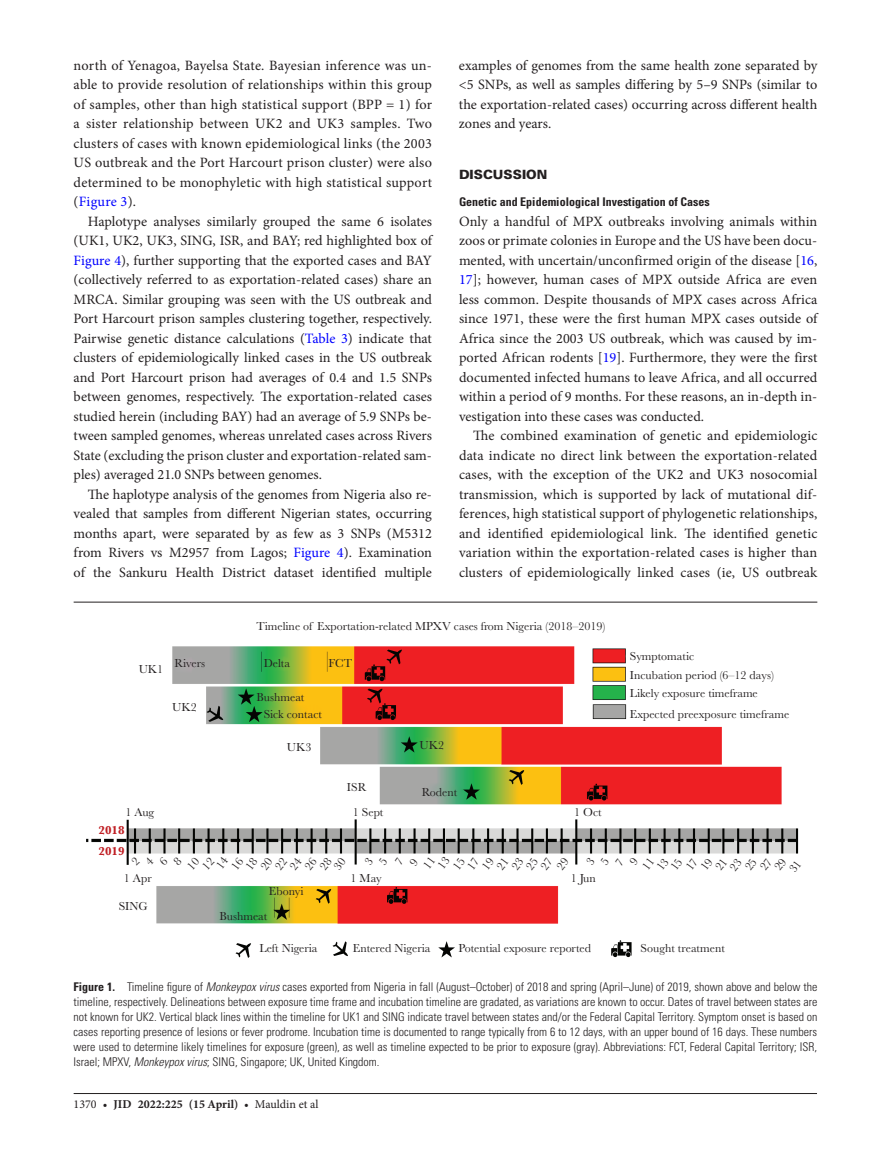
<style>
.page{position:relative;width:891px;height:1174px;background:#fff}
.page>*{position:absolute;margin:0;border:0;box-sizing:border-box;transform-origin:0 0}
.t1{font:14.25px/19.5px "Minion Pro";letter-spacing:.005em;color:#231f20;text-align:justify}
.t2{font:900 12.75px "Univers LT Std";color:#231f20}
.t3{font:300 condensed 12px/15px "Univers LT Std";color:#231f20;text-align:justify}
.t4{font:12px/18.1px "Baskerville MT Std";color:#231f20}
.t5{font:700 condensed 12px "Univers LT Std";color:#231f20}
.t6{font:700 12px "Minion Pro";color:#231f20}
.t7{font:700 12px/21.3px "Baskerville MT Std";color:#c02025}
.s1{color:#00f}
.s2{font-weight:700}
.s3{font-style:italic}
.s4{font-weight:400}
</style>
<div class="page">
<hr style="left:74px;top:1093px;width:743px;height:1px;background:#231f20">
<hr style="left:74px;top:602px;width:743px;height:1px;background:#231f20">
<img style="left:87px;top:646px;width:712px;height:312px">
<svg style="left:131px;top:856px;width:51px;height:9px"></svg>
<svg style="left:246px;top:857px;width:100px;height:14px"></svg>
<svg style="left:364px;top:857px;width:9px;height:8px"></svg>
<svg style="left:379px;top:857px;width:9px;height:8px"></svg>
<svg style="left:395px;top:857px;width:40px;height:11px"></svg>
<svg style="left:467px;top:857px;width:102px;height:14px"></svg>
<svg style="left:586px;top:857px;width:68px;height:13px"></svg>
<svg style="left:686px;top:858px;width:113px;height:15px"></svg>
<p class="t1" style="left:74px;top:55px;width:360px">north of Yenagoa, Bayelsa State. Bayesian inference was un&shy;able to provide resolution of relationships within this group of samples, other than high statistical support (BPP = 1) for a sister relationship between UK2 and UK3 samples. Two clusters of cases with known epidemiological links (the 2003<br>US outbreak and the Port Harcourt prison cluster) were also determined to be monophyletic with high statistical support (<span class="s1">Figure 3</span>).</p>
<p class="t1" style="left:74px;top:211px;width:360px;text-indent:14px">Haplotype analyses similarly grouped the same 6 isolates (UK1, UK2, UK3, SING, ISR, and BAY; red highlighted box of <span class="s1">Figure 4</span>), further supporting that the exported cases and BAY (collectively referred to as exportation-related cases) share an MRCA. Similar grouping was seen with the US outbreak and Port Harcourt prison samples clustering together, respectively.<br>Pairwise genetic distance calculations (<span class="s1">Table 3</span>) indicate that clusters of epidemiologically linked cases in the US outbreak and Port Harcourt prison had averages of 0.4 and 1.5 SNPs between genomes, respectively. The exportation-related cases studied herein (including BAY) had an average of 5.9 SNPs be&shy;tween sampled genomes, whereas unrelated cases across Rivers State (excluding the prison cluster and exportation-related sam&shy;ples) averaged 21.0 SNPs between genomes.</p>
<p class="t1" style="left:74px;top:484px;width:360px;text-indent:14px">The haplotype analysis of the genomes from Nigeria also re&shy;vealed that samples from different Nigerian states, occurring months apart, were separated by as few as 3 SNPs (M5312 from Rivers vs M2957 from Lagos; <span class="s1">Figure 4</span>). Examination of the Sankuru Health District dataset identified multiple</p>
<p class="t1" style="left:459px;top:55px;width:360px">examples of genomes from the same health zone separated by &lt;5 SNPs, as well as samples differing by 5–9 SNPs (similar to the exportation-related cases) occurring across different health zones and years.</p>
<p class="t2" style="left:459px;top:167px;width:90px">DISCUSSION</p>
<p class="t5" style="left:459px;top:195px;width:252px">Genetic and Epidemiological Investigation of Cases</p>
<p class="t1" style="left:459px;top:211px;width:360px">Only a handful of MPX outbreaks involving animals within zoos or primate colonies in Europe and the US have been docu&shy;mented, with uncertain/unconfirmed origin of the disease [<span class="s1">16</span>, <span class="s1">17</span>]; however, human cases of MPX outside Africa are even less common. Despite thousands of MPX cases across Africa since 1971, these were the first human MPX cases outside of Africa since the 2003 US outbreak, which was caused by im&shy;ported African rodents [<span class="s1">19</span>]. Furthermore, they were the first documented infected humans to leave Africa, and all occurred within a period of 9 months. For these reasons, an in-depth in&shy;vestigation into these cases was conducted.</p>
<p class="t1" style="left:459px;top:426px;width:360px;text-indent:14px">The combined examination of genetic and epidemiologic data indicate no direct link between the exportation-related cases, with the exception of the UK2 and UK3 nosocomial transmission, which is supported by lack of mutational dif&shy;ferences, high statistical support of phylogenetic relationships, and identified epidemiological link. The identified genetic variation within the exportation-related cases is higher than clusters of epidemiologically linked cases (ie, US outbreak</p>
<p class="t4" style="left:139px;top:660px;width:26px">UK1</p>
<p class="t4" style="left:257px;top:617px;width:350px">Timeline of Exportation-related MPXV cases from Nigeria (2018–2019)</p>
<p class="t4" style="left:174px;top:654px;width:32px">Rivers</p>
<p class="t4" style="left:264px;top:654px;width:28px">Delta</p>
<p class="t4" style="left:328px;top:654px;width:25px">FCT</p>
<p class="t4" style="left:172px;top:698px;width:26px">UK2</p>
<p class="t4" style="left:264px;top:688px;width:60px;line-height:17.7px;text-indent:-7px">Bushmeat<br>Sick contact</p>
<p class="t4" style="left:287px;top:738px;width:26px">UK3</p>
<p class="t4" style="left:347px;top:778px;width:21px">ISR</p>
<p class="t4" style="left:419px;top:736px;width:26px">UK2</p>
<p class="t4" style="left:422px;top:783px;width:37px">Rodent</p>
<p class="t4" style="left:126px;top:803px;width:30px">1 Aug</p>
<p class="t4" style="left:353px;top:803px;width:32px">1 Sept</p>
<p class="t4" style="left:574px;top:803px;width:29px">1 Oct</p>
<p class="t4" style="left:630px;top:647px;width:146px">Symptomatic<br>Incubation period (6–12 days)<br>Likely exposure timeframe</p>
<p class="t4" style="left:630px;top:705px;width:161px">Expected preexposure timeframe</p>
<p class="t7" style="left:99px;top:820px;width:28px">2018<br>2019</p>
<p class="t4" style="left:192px;top:857px;width:13px;line-height:11.1px;text-indent:-10px;rotate:-48deg">10<br>12</p>
<p class="t4" style="left:218px;top:857px;width:13px;line-height:12.8px;text-indent:-8px;rotate:-54deg">14<br>16</p>
<p class="t4" style="left:440px;top:857px;width:13px;line-height:12.9px;text-indent:-8px;rotate:-54deg">13<br>15</p>
<p class="t4" style="left:659px;top:859px;width:13px;line-height:11.2px;text-indent:-8px;rotate:-54deg">13<br>15</p>
<p class="t4" style="left:124px;top:869px;width:29px">1 Apr</p>
<p class="t4" style="left:351px;top:869px;width:33px">1 May</p>
<p class="t4" style="left:571px;top:869px;width:27px">1 Jun</p>
<p class="t4" style="left:119px;top:897px;width:31px">SING</p>
<p class="t4" style="left:269px;top:882px;width:36px">Ebonyi</p>
<p class="t4" style="left:219px;top:907px;width:49px">Bushmeat</p>
<p class="t4" style="left:259px;top:939px;width:60px">Left Nigeria</p>
<p class="t4" style="left:353px;top:939px;width:79px">Entered Nigeria</p>
<p class="t4" style="left:459px;top:939px;width:134px">Potential exposure reported</p>
<p class="t4" style="left:641px;top:939px;width:86px">Sought treatment</p>
<p class="t3" style="left:74px;top:980px;width:745px"><span class="s2">Figure 1.</span> Timeline figure of <span class="s3">Monkeypox virus</span> cases exported from Nigeria in fall (August–October) of 2018 and spring (April–June) of 2019, shown above and below the timeline, respectively. Delineations between exposure time frame and incubation timeline are gradated, as variations are known to occur. Dates of travel between states are not known for UK2. Vertical black lines within the timeline for UK1 and SING indicate travel between states and/or the Federal Capital Territory. Symptom onset is based on cases reporting presence of lesions or fever prodrome. Incubation time is documented to range typically from 6 to 12 days, with an upper bound of 16 days. These numbers were used to determine likely timelines for exposure (green), as well as timeline expected to be prior to exposure (gray). Abbreviations: FCT, Federal Capital Territory; ISR, Israel; MPXV, <span class="s3">Monkeypox virus</span>; SING, Singapore; UK, United Kingdom.</p>
<p class="t6" style="left:74px;top:1095px;width:246px"><span class="s4">1370 •</span> jid 2022:225 (15 April) <span class="s4">• Mauldin et al</span></p>
</div>
